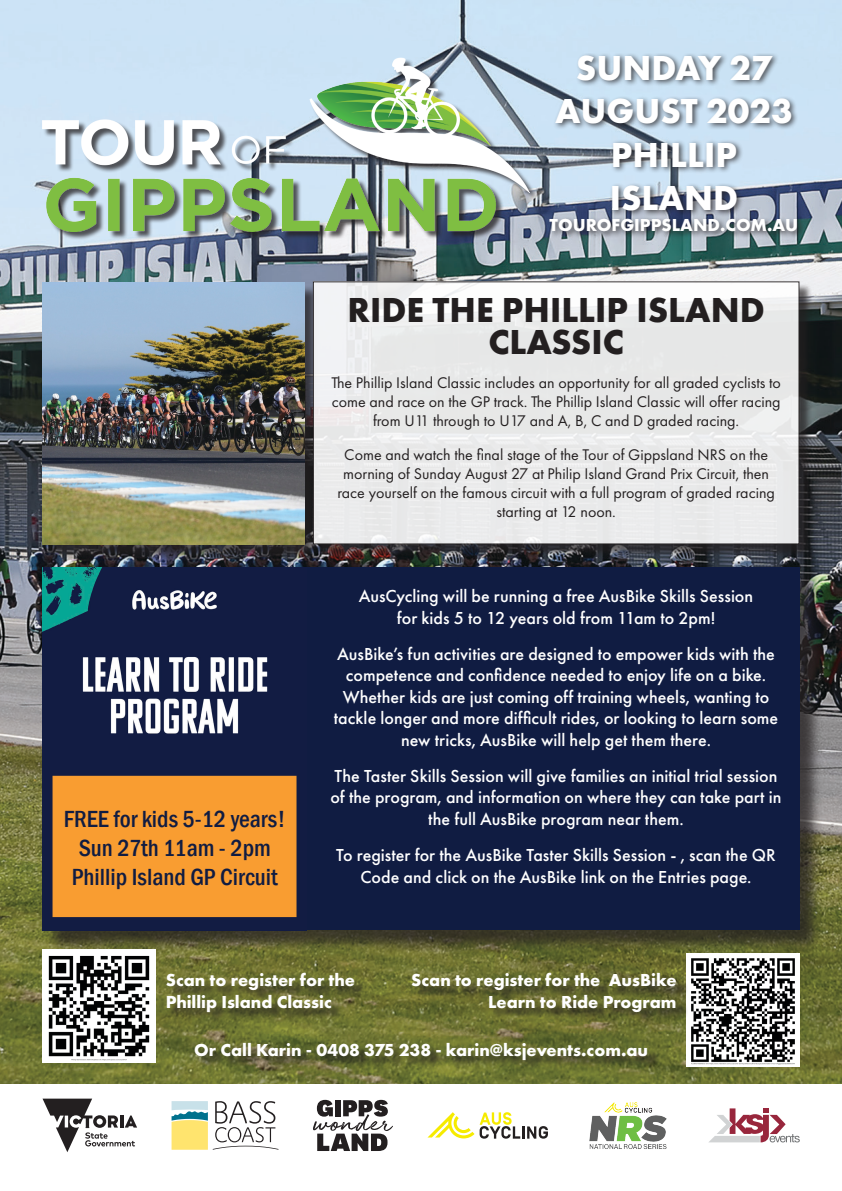
<style>
.page{position:relative;width:842px;height:1191px;background:#fff}
.page>*{position:absolute;margin:0;border:0;box-sizing:border-box;transform-origin:0 0}
.t1{font:700 36px/43.2px "Futura PT";color:#fff;text-align:center}
.t2{font:700 36px/32px "Futura PT";color:#231f20;text-align:center}
.t3{font:500 condensed 24px "Franklin Gothic";color:#101c42}
.t4{font:500 18px/21.6px "Futura PT";color:#fff;text-align:center}
.t5{font:700 18px/21.6px "Futura PT";color:#fff}
.t6{font:16px/19.2px "Futura PT";color:#231f20;text-align:center}
</style>
<div class="page">
<img style="left:0;top:0;width:842px;height:1083px">
<div style="left:45px;top:570px;width:777px;height:383px;background:#231f20;opacity:.75"></div>
<div style="left:43px;top:567px;width:756px;height:363px;background:#101c42"></div>
<img style="left:43px;top:567px;width:254px;height:351px">
<div style="left:44px;top:59px;width:494px;height:182px;background:#231f20;opacity:.75"></div>
<img style="left:42px;top:28px;width:487px;height:203px">
<div style="left:547px;top:53px;width:258px;height:186px;background:#231f20;opacity:.75"></div>
<img style="left:43px;top:949px;width:113px;height:113px">
<div style="left:169px;top:974px;width:198px;height:49px;background:#231f20;opacity:.75"></div>
<svg style="left:172px;top:1101px;width:106px;height:48px"></svg>
<svg style="left:43px;top:1098px;width:94px;height:54px"></svg>
<svg style="left:313px;top:1099px;width:80px;height:52px"></svg>
<svg style="left:709px;top:1108px;width:91px;height:34px"></svg>
<img style="left:589px;top:1102px;width:78px;height:47px">
<div style="left:44px;top:284px;width:277px;height:277px;background:#231f20;opacity:.75"></div>
<img style="left:42px;top:282px;width:262px;height:262px">
<svg style="left:427px;top:1112px;width:47px;height:26px"></svg>
<svg style="left:480px;top:1112px;width:68px;height:26px"></svg>
<div style="left:314px;top:283px;width:498px;height:274px;background:#231f20;opacity:.75"></div>
<svg style="left:315px;top:283px;width:482px;height:259px;fill:#e9e9ea"></svg>
<img style="left:686px;top:953px;width:113px;height:113px">
<div style="left:414px;top:974px;width:274px;height:50px;background:#231f20;opacity:.75"></div>
<div style="left:197px;top:1044px;width:463px;height:27px;background:#231f20;opacity:.75"></div>
<p class="t1" style="left:555px;top:46px;width:239px">SUNDAY 27<br>AUGUST 2023</p>
<p class="t1" style="left:610px;top:132px;width:130px;text-align:left">PHILLIP<br>ISLAND</p>
<p class="t5" style="left:549px;top:214px;width:250px">TOUROFGIPPSLAND.COM.AU</p>
<p class="t3" style="left:64px;top:803px;width:223px">FREE for kids 5-12 years!</p>
<p class="t3" style="left:79px;top:832px;width:194px">Sun 27th 11am - 2pm</p>
<p class="t3" style="left:72px;top:860px;width:207px">Phillip Island GP Circuit</p>
<p class="t2" style="left:348px;top:293px;width:419px">RIDE THE PHILLIP ISLAND<br>CLASSIC</p>
<p class="t6" style="left:331px;top:373px;width:451px">The Phillip Island Classic includes an opportunity for all graded cyclists to come and race on the GP track. The Phillip Island Classic will offer racing from U11 through to U17 and A, B, C and D graded racing.</p>
<p class="t6" style="left:337px;top:444px;width:439px">Come and watch the final stage of the Tour of Gippsland NRS on the morning of Sunday August 27 at Philip Island Grand Prix Circuit, then race yourself on the famous circuit with a full program of graded racing starting at 12 noon.</p>
<p class="t4" style="left:359px;top:585px;width:396px">AusCycling will be running a free AusBike Skills Session for kids 5 to 12 years old from 11am to 2pm!</p>
<p class="t4" style="left:334px;top:643px;width:446px">AusBike’s fun activities are designed to empower kids with the competence and confidence needed to enjoy life on a bike.<br>Whether kids are just coming off training wheels, wanting to tackle longer and more difficult rides, or looking to learn some new tricks, AusBike will help get them there.</p>
<p class="t4" style="left:330px;top:765px;width:453px">The Taster Skills Session will give families an initial trial session of the program, and information on where they can take part in the full AusBike program near them.</p>
<p class="t4" style="left:336px;top:844px;width:441px">To register for the AusBike Taster Skills Session - , scan the QR<br>Code and click on the AusBike link on the Entries page.</p>
<p class="t5" style="left:166px;top:968px;width:190px">Scan to register for the<br>Phillip Island Classic</p>
<p class="t5" style="left:411px;top:968px;width:267px;text-align:right">Scan to register for the AusBike<br>Learn to Ride Program</p>
<p class="t5" style="left:194px;top:1038px;width:455px">Or Call Karin - 0408 375 238 - karin@ksjevents.com.au</p>
</div>
